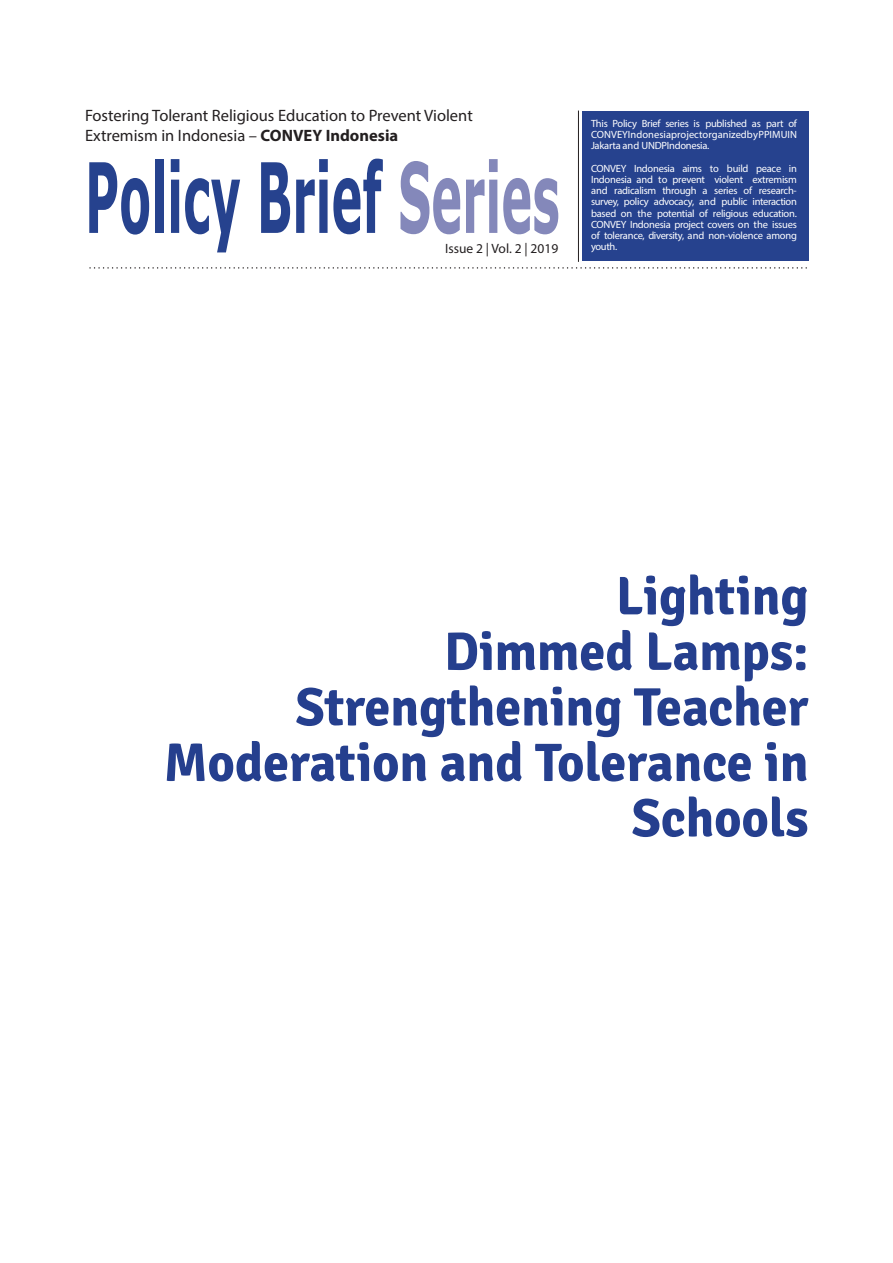
<style>
.page{position:relative;width:893px;height:1263px;background:#fff}
.page>*{position:absolute;margin:0;border:0;box-sizing:border-box;transform-origin:0 0}
.t1{font:700 54px/55.5px "Signika";color:#253f8e;text-align:right}
.t2{font:16.5px "Myriad Pro";color:#231f20}
.t3{font:13.5px "Myriad Pro";color:#231f20}
.t4{font:10.5px/11.2px "Myriad Pro";letter-spacing:-.025em;color:#fff;text-align:justify}
.s1{font-weight:700}
</style>
<div class="page">
<div style="left:582px;top:111px;width:226px;height:150px;background:#26428e"></div>
<hr style="left:578px;top:111px;width:1px;height:151px;background:#231f20">
<svg style="left:90px;top:267px;width:717px;height:2px"></svg>
<svg style="left:89px;top:162px;width:60px;height:73px"></svg>
<div style="left:155px;top:159px;width:8px;height:74px;background:#26428e"></div>
<svg style="left:171px;top:159px;width:8px;height:74px"></svg>
<svg style="left:185px;top:178px;width:55px;height:74px"></svg>
<svg style="left:261px;top:162px;width:29px;height:71px"></svg>
<svg style="left:296px;top:159px;width:87px;height:75px"></svg>
<svg style="left:400px;top:161px;width:60px;height:73px"></svg>
<svg style="left:466px;top:159px;width:92px;height:75px"></svg>
<p class="t2" style="left:85px;top:106px;width:389px">Fostering Tolerant Religious Education to Prevent Violent</p>
<p class="t2" style="left:85px;top:125px;width:315px">Extremism in Indonesia – <span class="s1">CONVEY Indonesia</span></p>
<p class="t3" style="left:445px;top:240px;width:115px">Issue 2 | Vol. 2 | 2019</p>
<p class="t4" style="left:591px;top:117px;width:207px">This Policy Brief series is published as part of CONVEYIndonesiaprojectorganizedbyPPIMUIN Jakarta and UNDPIndonesia.</p>
<p class="t4" style="left:591px;top:162px;width:207px">CONVEY Indonesia aims to build peace in Indonesia and to prevent violent extremism and radicalism through a series of research&shy;survey, policy advocacy, and public interaction based on the potential of religious education.<br>CONVEY Indonesia project covers on the issues of tolerance, diversity, and non-violence among youth.</p>
<p class="t1" style="left:616px;top:569px;width:194px">Lighting</p>
<p class="t1" style="left:444px;top:624px;width:366px">Dimmed Lamps:</p>
<p class="t1" style="left:164px;top:680px;width:646px">Strengthening Teacher<br>Moderation and Tolerance in<br>Schools</p>
</div>
